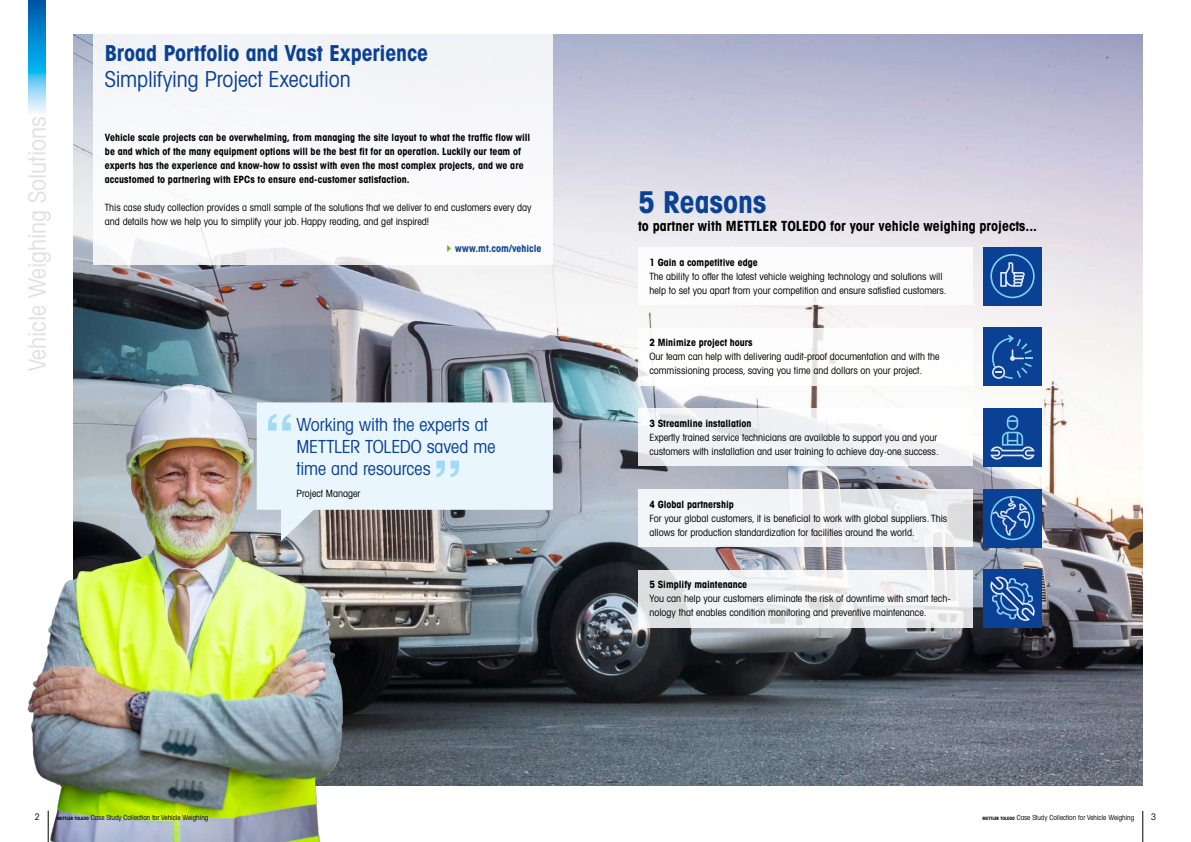
<style>
.page{position:relative;width:1191px;height:842px;background:#fff}
.page>*{position:absolute;margin:0;border:0;box-sizing:border-box;transform-origin:0 0}
.t1{font:30px "Avant Gardefor MT Bd";color:#0b4195}
.t2{font:24px "Avant Gardefor MT Bk";color:#e1e1e1}
.t3{font:22px "Avant Gardefor MT Bd";letter-spacing:-.005em;color:#0b4195}
.t4{font:22px "Avant Gardefor MT Bk";letter-spacing:-.01em;color:#0b4195}
.t5{font:18px/22px "Avant Gardefor MT Bk";letter-spacing:-.005em;color:#0b4195}
.t6{font:14px "Avant Gardefor MT Bd";color:#000}
.t7{font:10px/14px "Avant Gardefor MT Bk";color:#000}
.t8{font:10px/14px "Avant Gardefor MT Bd";color:#000}
.t9{font:10px "Avant Gardefor MT Bd";color:#0b4195}
.t10{font:9px "Avant Gardefor MT Bk";color:#000}
.t11{font:7px "Avant Gardefor MT Bk";color:#000}
.s1{font-family:"Avant Gardefor MT Bd";font-size:4.5px}
</style>
<div class="page">
<img style="left:74px;top:34px;width:1068px;height:751px">
<div style="left:94px;top:34px;width:459px;height:230px;background:#f8f8fa"></div>
<div style="left:638px;top:247px;width:334px;height:58px;background:#fff"></div>
<div style="left:983px;top:247px;width:58px;height:58px;background:#0b4195"></div>
<svg style="left:990px;top:254px;width:44px;height:44px"></svg>
<div style="left:983px;top:328px;width:58px;height:58px;background:#0b4195"></div>
<svg style="left:992px;top:335px;width:41px;height:44px"></svg>
<div style="left:638px;top:328px;width:334px;height:58px;background:#fff"></div>
<div style="left:983px;top:408px;width:58px;height:58px;background:#0b4195"></div>
<svg style="left:990px;top:415px;width:44px;height:45px"></svg>
<svg style="left:638px;top:408px;width:334px;height:58px;fill:#f1f2f4"></svg>
<div style="left:983px;top:489px;width:58px;height:58px;background:#0b4195"></div>
<svg style="left:990px;top:496px;width:44px;height:44px"></svg>
<svg style="left:638px;top:489px;width:334px;height:58px;fill:#f3f4f6"></svg>
<div style="left:983px;top:570px;width:58px;height:58px;background:#0b4195"></div>
<svg style="left:990px;top:577px;width:44px;height:44px"></svg>
<svg style="left:638px;top:570px;width:334px;height:58px;fill:#f1f3f4"></svg>
<img style="left:27px;top:335px;width:333px;height:507px">
<svg style="left:257px;top:402px;width:296px;height:139px;background:#d5dfe6"></svg>
<svg style="left:268px;top:414px;width:23px;height:17px"></svg>
<svg style="left:436px;top:461px;width:23px;height:16px"></svg>
<hr style="left:1142px;top:811px;width:1px;height:31px;background:#000">
<hr style="left:48px;top:811px;width:1px;height:31px;background:#000">
<svg style="left:28px;top:0;width:17px;height:113px;background:#38a5dc"></svg>
<h2 class="t2" style="left:22px;top:371px;width:256px;rotate:-90deg">Vehicle Weighing Solutions</h2>
<h3 class="t3" style="left:105px;top:39px;width:325px">Broad Portfolio and Vast Experience</h3>
<h3 class="t4" style="left:105px;top:66px;width:247px">Simplifying Project Execution</h3>
<p class="t8" style="left:105px;top:130px;width:427px">Vehicle scale projects can be overwhelming, from managing the site layout to what the traffic flow will be and which of the many equipment options will be the best fit for an operation. Luckily our team of experts has the experience and know-how to assist with even the most complex projects, and we are accustomed to partnering with EPCs to ensure end-customer satisfaction.</p>
<p class="t7" style="left:105px;top:200px;width:428px">This case study collection provides a small sample of the solutions that we deliver to end customers every day and details how we help you to simplify your job. Happy reading, and get inspired!</p>
<p class="t9" style="left:455px;top:242px;width:88px">www.mt.com/vehicle</p>
<h3 class="t5" style="left:296px;top:413px;width:200px">Working with the experts at<br>METTLER TOLEDO saved me time and resources</h3>
<p class="t7" style="left:296px;top:486px;width:65px">Project Manager</p>
<h1 class="t1" style="left:638px;top:183px;width:130px">5 Reasons</h1>
<h3 class="t6" style="left:638px;top:217px;width:401px">to partner with METTLER TOLEDO for your vehicle weighing projects...</h3>
<p class="t8" style="left:649px;top:255px;width:110px">1 Gain a competitive edge</p>
<p class="t7" style="left:649px;top:269px;width:299px">The ability to offer the latest vehicle weighing technology and solutions will help to set you apart from your competition and ensure satisfied customers.</p>
<p class="t8" style="left:649px;top:335px;width:105px">2 Minimize project hours</p>
<p class="t7" style="left:649px;top:349px;width:291px">Our team can help with delivering audit-proof documentation and with the commissioning process, saving you time and dollars on your project.</p>
<p class="t8" style="left:649px;top:416px;width:104px">3 Streamline installation</p>
<p class="t7" style="left:649px;top:430px;width:291px">Expertly trained service technicians are available to support you and your customers with installation and user training to achieve day-one success.</p>
<p class="t8" style="left:649px;top:497px;width:86px">4 Global partnership</p>
<p class="t7" style="left:649px;top:511px;width:299px">For your global customers, it is beneficial to work with global suppliers. This allows for production standardization for facilities around the world.</p>
<p class="t8" style="left:649px;top:577px;width:99px">5 Simplify maintenance</p>
<p class="t7" style="left:649px;top:591px;width:303px">You can help your customers eliminate the risk of downtime with smart tech&shy;nology that enables condition monitoring and preventive maintenance.</p>
<p class="t10" style="left:35px;top:811px;width:7px">2</p>
<p class="t11" style="left:57px;top:813px;width:153px"><span class="s1">METTLER TOLEDO</span> Case Study Collection for Vehicle Weighing</p>
<p class="t11" style="left:982px;top:813px;width:153px"><span class="s1">METTLER TOLEDO</span> Case Study Collection for Vehicle Weighing</p>
<p class="t10" style="left:1151px;top:811px;width:7px">3</p>
</div>
